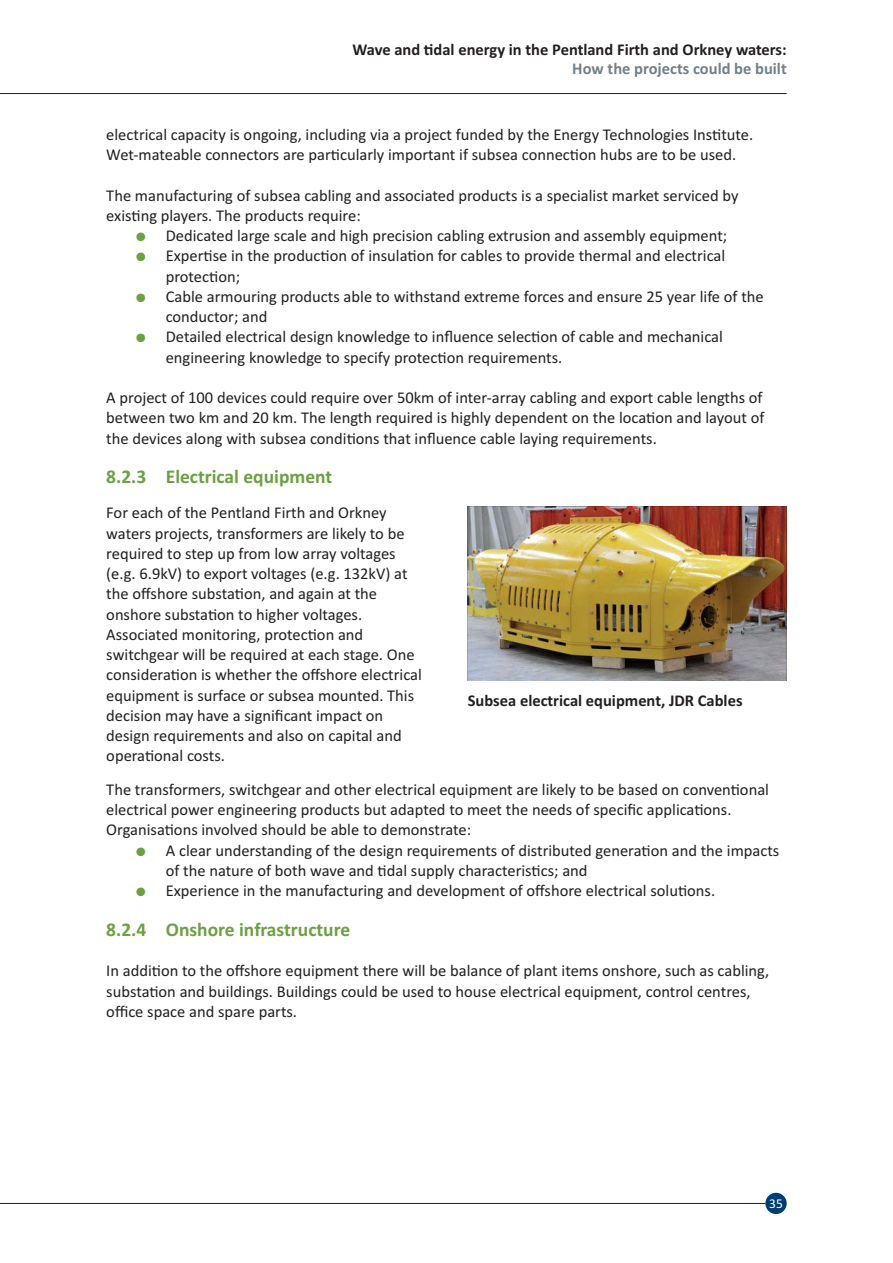
<style>
.page{position:relative;width:893px;height:1263px;background:#fff}
.page>*{position:absolute;margin:0;border:0;box-sizing:border-box;transform-origin:0 0}
.t1{font:700 19.5px "Calibri";color:#6ca043}
.t2{font:16.5px/20.2px "Calibri";color:#231f20}
.t3{font:700 16.5px/19.5px "Calibri";color:#231f20;text-align:right}
.t4{font:13.5px "Calibri";color:#fff}
.s1{color:#72808a}
.s2{color:#6ca043}
</style>
<div class="page">
<hr style="left:0;top:93px;width:787px;height:1px;background:#231f20">
<hr style="left:0;top:1203px;width:765px;height:1px;background:#231f20">
<div style="left:765px;top:1193px;width:22px;height:21px;background:#003d73;border-radius:50%"></div>
<img style="left:468px;top:506px;width:318px;height:174px">
<p class="t3" style="left:352px;top:41px;width:436px">Wave and -dal energy in the Pentland Firth and Orkney waters:<br><span class="s1">How the projects could be built</span></p>
<p class="t2" style="left:106px;top:126px;width:648px">electrical capacity is ongoing, including via a project funded by the Energy Technologies Ins-tute.<br>Wet-mateable connectors are par-cularly important if subsea connec-on hubs are to be used.</p>
<p class="t2" style="left:106px;top:186px;width:634px">The manufacturing of subsea cabling and associated products is a specialist market serviced by exis-ng players. The products require:</p>
<p class="t2" style="left:136px;top:227px;width:593px"><span class="s2">●</span> Dedicated large scale and high precision cabling extrusion and assembly equipment;</p>
<p class="t2" style="left:166px;top:247px;width:561px;text-indent:-30px"><span class="s2">●</span> Exper-se in the produc-on of insula-on for cables to provide thermal and electrical protec-on;</p>
<p class="t2" style="left:166px;top:288px;width:599px;text-indent:-30px"><span class="s2">●</span> Cable armouring products able to withstand extreme forces and ensure 25 year life of the conductor; and</p>
<p class="t2" style="left:166px;top:328px;width:559px;text-indent:-30px"><span class="s2">●</span> Detailed electrical design knowledge to influence selec-on of cable and mechanical engineering knowledge to specify protec-on requirements.</p>
<p class="t2" style="left:106px;top:389px;width:660px;text-align:justify">A project of 100 devices could require over 50km of inter-array cabling and export cable lengths of between two km and 20 km. The length required is highly dependent on the loca-on and layout of the devices along with subsea condi-ons that influence cable laying requirements.</p>
<p class="t1" style="left:106px;top:470px;width:227px">8.2.3 Electrical equipment</p>
<p class="t2" style="left:106px;top:504px;width:317px">For each of the Pentland Firth and Orkney waters projects, transformers are likely to be required to step up from low array voltages (e.g. 6.9kV) to export voltages (e.g. 132kV) at the offshore substa-on, and again at the onshore substa-on to higher voltages.<br>Associated monitoring, protec-on and switchgear will be required at each stage. One considera-on is whether the offshore electrical equipment is surface or subsea mounted. This decision may have a significant impact on design requirements and also on capital and opera-onal costs.</p>
<p class="t2" style="left:106px;top:780px;width:664px">The transformers, switchgear and other electrical equipment are likely to be based on conven-onal electrical power engineering products but adapted to meet the needs of specific applica-ons.<br>Organisa-ons involved should be able to demonstrate:</p>
<p class="t2" style="left:166px;top:841px;width:615px;text-indent:-30px"><span class="s2">●</span> A clear understanding of the design requirements of distributed genera-on and the impacts of the nature of both wave and -dal supply characteris-cs; and</p>
<p class="t2" style="left:136px;top:882px;width:581px"><span class="s2">●</span> Experience in the manufacturing and development of offshore electrical solu-ons.</p>
<p class="t1" style="left:106px;top:922px;width:245px">8.2.4 Onshore infrastructure</p>
<p class="t2" style="left:106px;top:962px;width:665px">In addi-on to the offshore equipment there will be balance of plant items onshore, such as cabling, substa-on and buildings. Buildings could be used to house electrical equipment, control centres, office space and spare parts.</p>
<p class="t3" style="left:468px;top:692px;width:276px">Subsea electrical equipment, JDR Cables</p>
<p class="t4" style="left:769px;top:1199px;width:15px">35</p>
</div>
